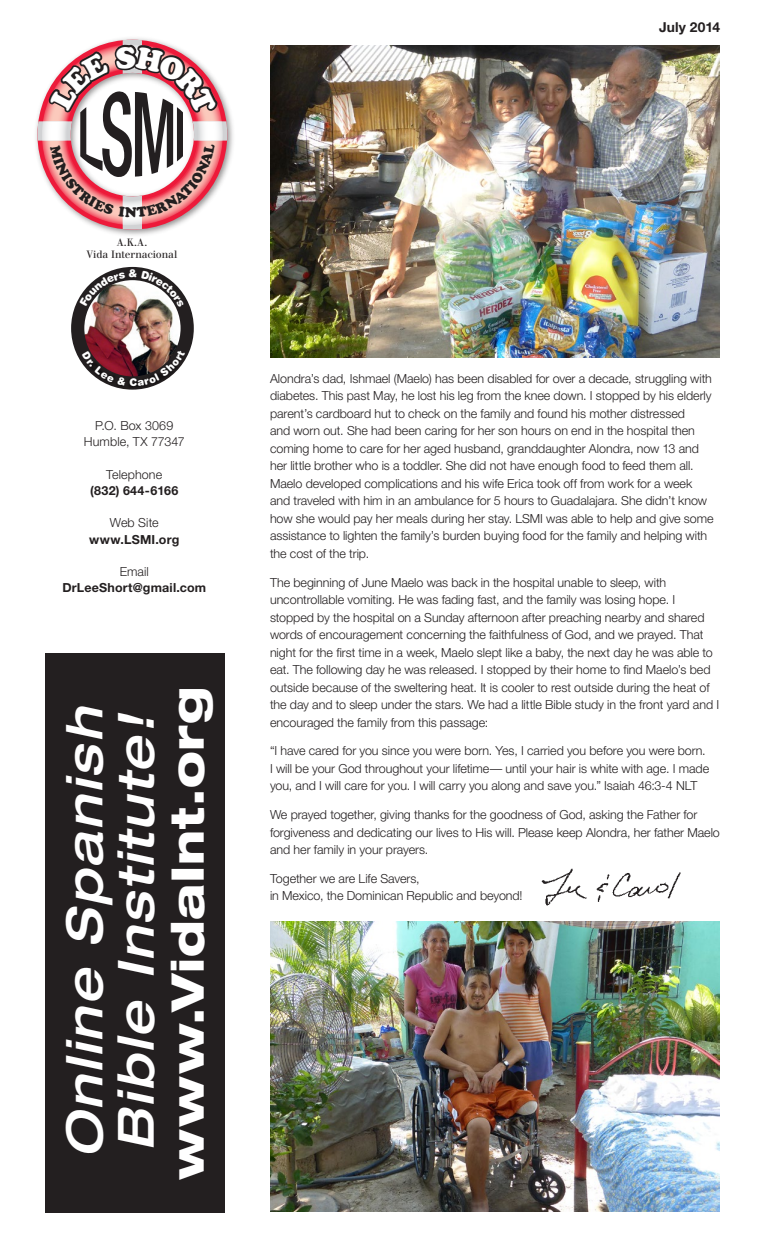
<style>
.page{position:relative;width:765px;height:1260px;background:#fff}
.page>*{position:absolute;margin:0;border:0;box-sizing:border-box;transform-origin:0 0}
.t1{font:italic 500 expanded 50px/51.2px "Helvetica Neue";color:#fff}
.t2{font:800 expanded 45px "Helvetica Neue";letter-spacing:.015em;color:#fff}
.t3{font:700 13.75px "Helvetica Neue";letter-spacing:.01em;color:#231f20}
.Text{font:300 12.5px/17.5px "Helvetica Neue";letter-spacing:-.005em;color:#231f20}
.t4{font:700 12.5px "Helvetica Neue";letter-spacing:.015em;color:#231f20}
.t5{font:10.5px/12.5px "Walbaum";letter-spacing:-.005em;color:#231f20;text-align:center}
</style>
<div class="page">
<div style="left:45px;top:654px;width:180px;height:559px;background:#231f20"></div>
<img style="left:72px;top:268px;width:122px;height:122px">
<img style="left:36px;top:38px;width:197px;height:197px">
<img style="left:270px;top:922px;width:450px;height:290px">
<img style="left:270px;top:45px;width:450px;height:312px">
<img style="left:541px;top:868px;width:140px;height:38px">
<svg style="left:82px;top:350px;width:103px;height:36px"></svg>
<svg style="left:37px;top:40px;width:190px;height:190px"></svg>
<svg style="left:80px;top:270px;width:104px;height:37px"></svg>
<p class="t3" style="left:659px;top:19px;width:62px">July 2014</p>
<p class="t5" style="left:87px;top:236px;width:92px">A.K.A.<br>Vida Internacional</p>
<p class="Text" style="left:95px;top:416px;width:79px">P.O. Box 3069</p>
<p class="Text" style="left:84px;top:433px;width:102px">Humble, TX 77347</p>
<p class="Text" style="left:106px;top:465px;width:57px">Telephone</p>
<p class="t4" style="left:90px;top:483px;width:89px">(832) 644-6166</p>
<p class="Text" style="left:110px;top:514px;width:50px">Web Site</p>
<p class="t4" style="left:89px;top:531px;width:92px">www.LSMI.org</p>
<p class="Text" style="left:120px;top:563px;width:31px">Email</p>
<p class="t4" style="left:62px;top:580px;width:145px">DrLeeShort@gmail.com</p>
<p class="t1" style="left:58px;top:1158px;width:454px;rotate:-90deg">Online Spanish<br>Bible Institute!</p>
<p class="t2" style="left:159px;top:1180px;width:495px;rotate:-90deg">www.VidaInt.org</p>
<p class="Text" style="left:270px;top:369px;width:445px">Alondra’s dad, Ishmael (Maelo) has been disabled for over a decade, struggling with diabetes. This past May, he lost his leg from the knee down. I stopped by his elderly parent’s cardboard hut to check on the family and found his mother distressed<br>and worn out. She had been caring for her son hours on end in the hospital then coming home to care for her aged husband, granddaughter Alondra, now 13 and her little brother who is a toddler. She did not have enough food to feed them all.<br>Maelo developed complications and his wife Erica took off from work for a week and traveled with him in an ambulance for 5 hours to Guadalajara. She didn’t know how she would pay her meals during her stay. LSMI was able to help and give some assistance to lighten the family’s burden buying food for the family and helping with the cost of the trip.</p>
<p class="Text" style="left:270px;top:573px;width:451px">The beginning of June Maelo was back in the hospital unable to sleep, with uncontrollable vomiting. He was fading fast, and the family was losing hope. I stopped by the hospital on a Sunday afternoon after preaching nearby and shared words of encouragement concerning the faithfulness of God, and we prayed. That night for the first time in a week, Maelo slept like a baby, the next day he was able to eat. The following day he was released. I stopped by their home to find Maelo’s bed outside because of the sweltering heat. It is cooler to rest outside during the heat of the day and to sleep under the stars. We had a little Bible study in the front yard and I encouraged the family from this passage:</p>
<p class="Text" style="left:270px;top:742px;width:441px">“I have cared for you since you were born. Yes, I carried you before you were born.<br>I will be your God throughout your lifetime— until your hair is white with age. I made you, and I will care for you. I will carry you along and save you.” Isaiah 46:3-4 NLT</p>
<p class="Text" style="left:270px;top:806px;width:451px">We prayed together, giving thanks for the goodness of God, asking the Father for forgiveness and dedicating our lives to His will. Please keep Alondra, her father Maelo and her family in your prayers.</p>
<p class="Text" style="left:270px;top:869px;width:254px">Together we are Life Savers,<br>in Mexico, the Dominican Republic and beyond!</p>
</div>
